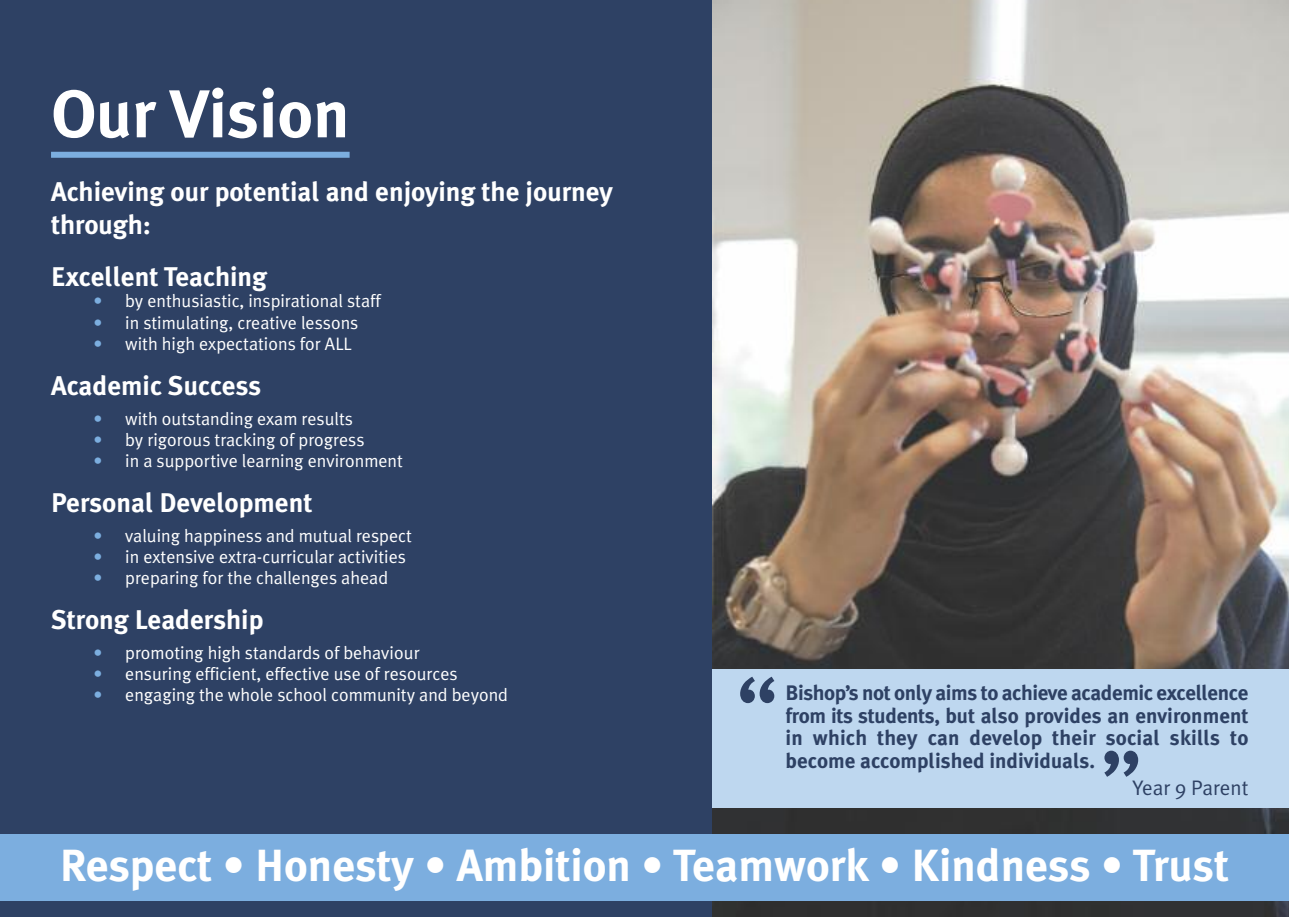
<style>
.page{position:relative;width:1289px;height:917px;background:#fff}
.page>*{position:absolute;margin:0;border:0;box-sizing:border-box;transform-origin:0 0}
.t1{font:98.7px "Meta Plus Normal";color:#2e4164}
.t2{font:97.5px "Meta Plus Normal";color:#2e4164}
.t3{font:700 67.5px "Meta Plus";color:#fff}
.t4{font:700 45px "Meta Plus";color:#fff}
.t5{font:700 27px/32.4px "Meta Plus";color:#fff}
.t6{font:700 21px/22.5px "Meta Plus";color:#2e4164;text-align:justify}
.t7{font:21px "Meta Plus Normal";color:#2e4164}
.t8{font:18px "Meta Plus Normal";color:#fff}
.s1{font-family:"Meta Plus";font-weight:700;color:#7caedf}
</style>
<div class="page">
<div style="left:0;top:0;width:1288px;height:916px;background:#2e4164"></div>
<img style="left:712px;top:0;width:576px;height:916px">
<div style="left:51px;top:152px;width:298px;height:6px;background:#7caedf"></div>
<div style="left:0;top:834px;width:1288px;height:66px;background:#7caedf"></div>
<div style="left:712px;top:669px;width:576px;height:138px;background:#bed7ef"></div>
<h3 class="t3" style="left:51px;top:74px;width:300px">Our Vision</h3>
<h3 class="t5" style="left:51px;top:175px;width:563px">Achieving our potential and enjoying the journey through:</h3>
<h3 class="t5" style="left:51px;top:261px;width:217px">Excellent Teaching</h3>
<p class="t8" style="left:94px;top:291px;width:289px"><span class="s1">•</span> by enthusiastic, inspirational staff</p>
<p class="t8" style="left:94px;top:312px;width:266px"><span class="s1">•</span> in stimulating, creative lessons</p>
<p class="t8" style="left:94px;top:333px;width:260px"><span class="s1">•</span> with high expectations for ALL</p>
<h3 class="t5" style="left:51px;top:369px;width:212px">Academic Success</h3>
<p class="t8" style="left:94px;top:407px;width:261px"><span class="s1">•</span> with outstanding exam results</p>
<p class="t8" style="left:94px;top:428px;width:272px"><span class="s1">•</span> by rigorous tracking of progress</p>
<p class="t8" style="left:94px;top:449px;width:311px"><span class="s1">•</span> in a supportive learning environment</p>
<h3 class="t5" style="left:51px;top:486px;width:263px">Personal Development</h3>
<p class="t8" style="left:94px;top:524px;width:320px"><span class="s1">•</span> valuing happiness and mutual respect</p>
<p class="t8" style="left:94px;top:545px;width:314px"><span class="s1">•</span> in extensive extra-curricular activities</p>
<p class="t8" style="left:94px;top:566px;width:296px"><span class="s1">•</span> preparing for the challenges ahead</p>
<h3 class="t5" style="left:51px;top:603px;width:214px">Strong Leadership</h3>
<p class="t8" style="left:94px;top:641px;width:327px"><span class="s1">•</span> promoting high standards of behaviour</p>
<p class="t8" style="left:94px;top:662px;width:365px"><span class="s1">•</span> ensuring efficient, effective use of resources</p>
<p class="t8" style="left:94px;top:683px;width:416px"><span class="s1">•</span> engaging the whole school community and beyond</p>
<h1 class="t1" style="left:735px;top:655px;width:47px">“</h1>
<p class="t6" style="left:785px;top:681px;width:464px">Bishop’s not only aims to achieve academic excellence from its students, but also provides an environment in which they can develop their social skills to become accomplished individuals.</p>
<p class="t7" style="left:1132px;top:775px;width:117px">Year 9 Parent</p>
<h2 class="t2" style="left:1099px;top:727px;width:46px">”</h2>
<h3 class="t4" style="left:60px;top:838px;width:1170px">Respect • Honesty • Ambition • Teamwork • Kindness • Trust</h3>
</div>
